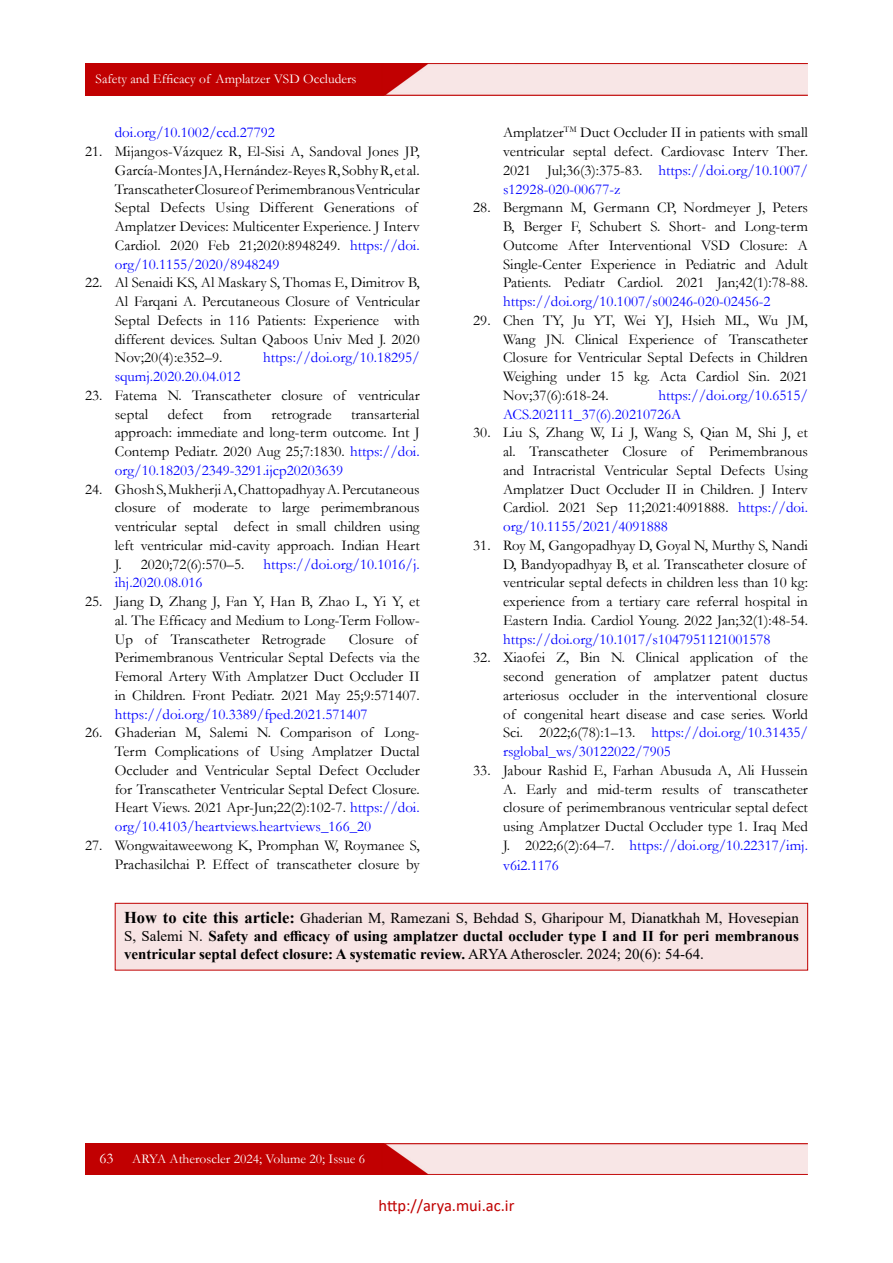
<style>
.page{position:relative;width:893px;height:1263px;background:#fff}
.page>*{position:absolute;margin:0;border:0;box-sizing:border-box;transform-origin:0 0}
.t1{font:16.5px "Calibri";color:#c00000}
.t2{font:15px/18.8px "Garamond";color:#000;text-align:justify}
.t3{font:15px/18.8px "Garamond";color:#00f}
.t4{font:700 15px/18px "Times New Roman";color:#000;text-align:justify}
.t5{font:15px "Garamond";color:#fff}
.t6{font:13.5px "Garamond";color:#fff}
.s1{color:#00f}
.s2{font-size:16.5px}
.s3{font-weight:400}
</style>
<div class="page">
<img style="left:85px;top:1143px;width:723px;height:32px">
<img style="left:85px;top:64px;width:723px;height:32px">
<div style="left:115px;top:903px;width:693px;height:67px;background:#f7e4e4"></div>
<div style="left:115px;top:903px;width:693px;height:67px;border:1px solid #c00000"></div>
<p class="t6" style="left:96px;top:70px;width:262px">Safety and Efficacy of Amplatzer VSD Occluders</p>
<p class="t3" style="left:115px;top:123px;width:162px">doi.org/10.1002/ccd.27792</p>
<p class="t2" style="left:115px;top:142px;width:306px;text-align:left;text-indent:-30px">21. Mijangos-Vázquez R, El-Sisi A, Sandoval Jones JP, García-Montes JA, Hernández-Reyes R, Sobhy R, et al.<br>Transcatheter Closure of Perimembranous Ventricular Septal Defects Using Different Generations of Amplatzer Devices: Multicenter Experience. J Interv Cardiol. 2020 Feb 21;2020:8948249. <span class="s1">https://doi. org/10.1155/2020/8948249</span></p>
<p class="t2" style="left:115px;top:273px;width:306px;text-indent:-30px">22. Al Senaidi KS, Al Maskary S, Thomas E, Dimitrov B, Al Farqani A. Percutaneous Closure of Ventricular Septal Defects in 116 Patients: Experience with different devices. Sultan Qaboos Univ Med J. 2020<br>Nov;20(4):e352–9.</p>
<p class="t3" style="left:263px;top:348px;width:158px">https://doi.org/10.18295/</p>
<p class="t3" style="left:115px;top:367px;width:127px">squmj.2020.20.04.012</p>
<p class="t2" style="left:115px;top:385px;width:306px;text-indent:-30px">23. Fatema N. Transcatheter closure of ventricular septal</p>
<p class="t2" style="left:168px;top:404px;width:37px">defect</p>
<p class="t2" style="left:223px;top:404px;width:31px">from</p>
<p class="t2" style="left:271px;top:404px;width:62px">retrograde</p>
<p class="t2" style="left:115px;top:404px;width:306px;text-indent:236px">transarterial approach: immediate and long-term outcome. Int J Contemp Pediatr. 2020 Aug 25;7:1830. <span class="s1">https://doi. org/10.18203/2349-3291.ijcp20203639</span></p>
<p class="t2" style="left:115px;top:479px;width:306px;text-indent:-30px">24. Ghosh S, Mukherji A, Chattopadhyay A. Percutaneous closure of moderate to large perimembranous ventricular septal defect in small children using left ventricular mid-cavity approach. Indian Heart J. 2020;72(6):570–5.</p>
<p class="t3" style="left:263px;top:554px;width:158px">https://doi.org/10.1016/j.</p>
<p class="t3" style="left:115px;top:573px;width:89px">ihj.2020.08.016</p>
<p class="t2" style="left:115px;top:592px;width:306px;text-indent:-30px">25. Jiang D, Zhang J, Fan Y, Han B, Zhao L, Yi Y, et al. The Efficacy and Medium to Long-Term Follow-Up of Transcatheter Retrograde</p>
<p class="t2" style="left:115px;top:629px;width:306px;text-align:left;text-indent:234px">Closure of Perimembranous Ventricular Septal Defects via the Femoral Artery With Amplatzer Duct Occluder II in Children. Front Pediatr. 2021 May 25;9:571407.</p>
<p class="t3" style="left:115px;top:704px;width:254px">https://doi.org/10.3389/fped.2021.571407</p>
<p class="t2" style="left:115px;top:723px;width:306px;text-indent:-30px">26. Ghaderian M, Salemi N. Comparison of Long-Term Complications of Using Amplatzer Ductal Occluder and Ventricular Septal Defect Occluder for Transcatheter Ventricular Septal Defect Closure.<br>Heart Views. 2021 Apr-Jun;22(2):102-7. <span class="s1">https://doi. org/10.4103/heartviews.heartviews_166_20</span></p>
<p class="t2" style="left:85px;top:835px;width:336px;text-align:right">27. Wongwaitaweewong K, Promphan W, Roymanee S,<br>Prachasilchai P. Effect of transcatheter closure by</p>
<p class="t2" style="left:503px;top:123px;width:306px">Amplatzer<sup>TM</sup> Duct Occluder II in patients with small ventricular septal defect. Cardiovasc Interv Ther.<br>2021 Jul;36(3):375-83. <span class="s1">https://doi.org/10.1007/ s12928-020-00677-z</span></p>
<p class="t2" style="left:503px;top:198px;width:306px;text-indent:-30px">28. Bergmann M, Germann CP, Nordmeyer J, Peters B, Berger F, Schubert S. Short- and Long-term Outcome After Interventional VSD Closure: A Single-Center Experience in Pediatric and Adult Patients. Pediatr Cardiol. 2021 Jan;42(1):78-88.</p>
<p class="t3" style="left:503px;top:292px;width:269px">https://doi.org/10.1007/s00246-020-02456-2</p>
<p class="t2" style="left:503px;top:310px;width:306px;text-indent:-30px">29. Chen TY, Ju YT, Wei YJ, Hsieh ML, Wu JM, Wang JN. Clinical Experience of Transcatheter Closure for Ventricular Septal Defects in Children Weighing under 15 kg. Acta Cardiol Sin. 2021<br>Nov;37(6):618-24.</p>
<p class="t3" style="left:503px;top:385px;width:306px;text-indent:155px">https://doi.org/10.6515/<br>ACS.202111_37(6).20210726A</p>
<p class="t2" style="left:503px;top:423px;width:306px;text-indent:-30px">30. Liu S, Zhang W, Li J, Wang S, Qian M, Shi J, et al. Transcatheter Closure of Perimembranous and Intracristal Ventricular Septal Defects Using Amplatzer Duct Occluder II in Children. J Interv Cardiol. 2021 Sep 11;2021:4091888. <span class="s1">https://doi. org/10.1155/2021/4091888</span></p>
<p class="t2" style="left:503px;top:535px;width:306px;text-align:left;text-indent:-30px">31. Roy M, Gangopadhyay D, Goyal N, Murthy S, Nandi D, Bandyopadhyay B, et al. Transcatheter closure of ventricular septal defects in children less than 10 kg: experience from a tertiary care referral hospital in Eastern India. Cardiol Young. 2022 Jan;32(1):48-54.</p>
<p class="t3" style="left:503px;top:629px;width:269px">https://doi.org/10.1017/s1047951121001578</p>
<p class="t2" style="left:503px;top:648px;width:306px;text-indent:-30px">32. Xiaofei Z, Bin N. Clinical application of the second generation of amplatzer patent ductus arteriosus occluder in the interventional closure of congenital heart disease and case series. World Sci. 2022;6(78):1–13. <span class="s1">https://doi.org/10.31435/ rsglobal_ws/30122022/7905</span></p>
<p class="t2" style="left:503px;top:760px;width:306px;text-indent:-30px">33. Jabour Rashid E, Farhan Abusuda A, Ali Hussein A. Early and mid-term results of transcatheter closure of perimembranous ventricular septal defect using Amplatzer Ductal Occluder type 1. Iraq Med J. 2022;6(2):64–7. <span class="s1">https://doi.org/10.22317/imj.</span></p>
<p class="t3" style="left:503px;top:856px;width:57px">v6i2.1176</p>
<p class="t4" style="left:124px;top:909px;width:676px"><span class="s2">How to cite this article:</span> <span class="s3">Ghaderian M, Ramezani S, Behdad S, Gharipour M, Dianatkhah M, Hovesepian S, Salemi N.</span> Safety and efficacy of using amplatzer ductal occluder type I and II for peri membranous ventricular septal defect closure: A systematic review. <span class="s3">ARYA Atheroscler. 2024; 20(6): 54-64.</span></p>
<p class="t5" style="left:99px;top:1148px;width:16px">63</p>
<p class="t6" style="left:132px;top:1149px;width:234px">ARYA Atheroscler 2024; Volume 20; Issue 6</p>
<p class="t1" style="left:378px;top:1194px;width:137px">http://arya.mui.ac.ir</p>
</div>
